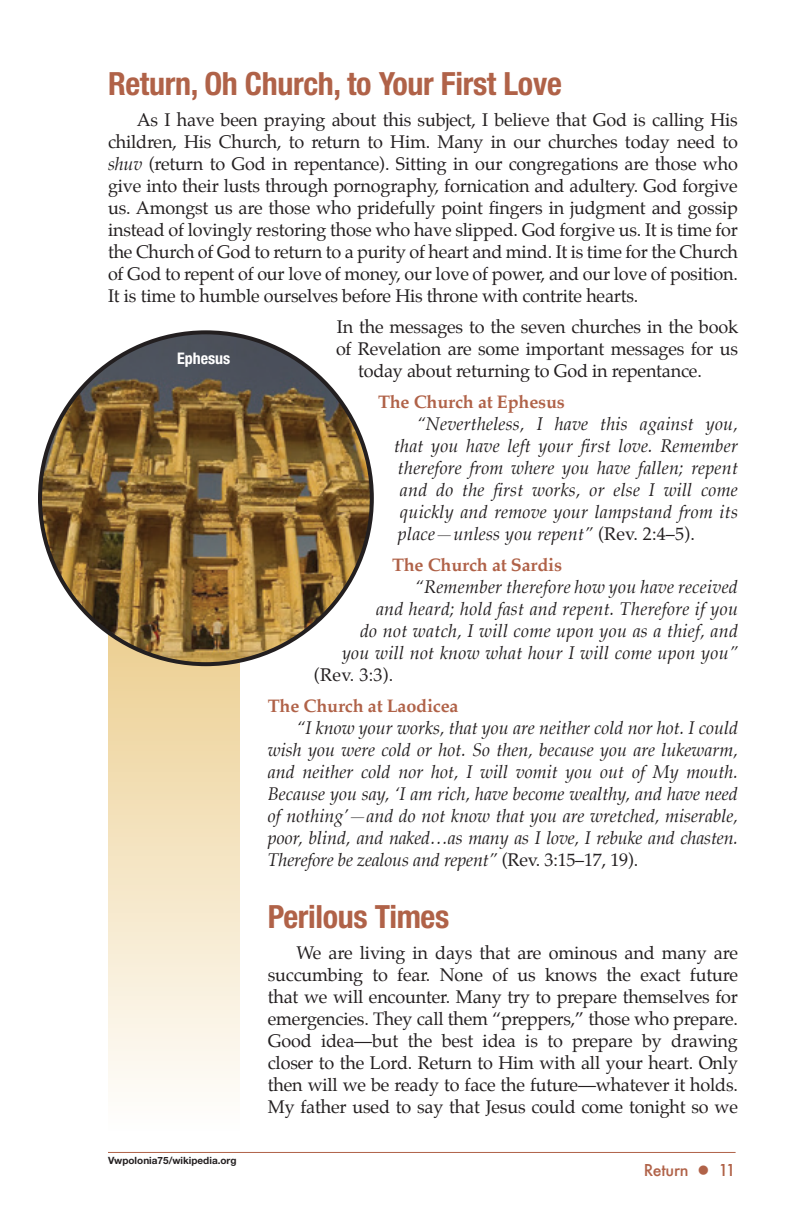
<style>
.page{position:relative;width:792px;height:1224px;background:#fff}
.page>*{position:absolute;margin:0;border:0;box-sizing:border-box;transform-origin:0 0}
.t1{font:700 condensed 32px "Helvetica Neue LT Std";letter-spacing:-.01em;color:#b06248}
.t2{font:18px/22px "Palatino";letter-spacing:-.01em;color:#231f20;text-align:justify}
.t3{font:italic 18px/22px "Palatino";letter-spacing:.01em;color:#231f20;text-align:right}
.t4{font:700 18px "Palatino";letter-spacing:-.01em;color:#b06248}
.t5{font:500 16px "Futura";letter-spacing:-.02em;color:#b06248}
.t6{font:700 condensed 16px "Helvetica Neue LT Std";color:#fff}
.t7{font:700 10px "Helvetica Neue LT Std";color:#231f20}
.s1{font-style:italic}
.s2{font-style:normal}
</style>
<div class="page">
<hr style="left:108px;top:1152px;width:628px;height:1px;background:#b06248">
<div style="left:108px;top:634px;width:131px;height:496px;background:linear-gradient(to bottom,#e0c48b,#fff)"></div>
<img style="left:40px;top:332px;width:332px;height:332px;border-radius:166px">
<h1 class="t1" style="left:108px;top:64px;width:456px">Return, Oh Church, to Your First Love</h1>
<p class="t2" style="left:108px;top:109px;width:632px;text-indent:29px">As I have been praying about this subject, I believe that God is calling His children, His Church, to return to Him. Many in our churches today need to <span class="s1">shuv</span> (return to God in repentance). Sitting in our congregations are those who give into their lusts through pornography, fornication and adultery. God forgive us. Amongst us are those who pridefully point fingers in judgment and gossip instead of lovingly restoring those who have slipped. God forgive us. It is time for the Church of God to return to a purity of heart and mind. It is time for the Church of God to repent of our love of money, our love of power, and our love of position.<br>It is time to humble ourselves before His throne with contrite hearts.</p>
<p class="t2" style="left:337px;top:316px;width:403px">In the messages to the seven churches in the book</p>
<p class="t2" style="left:336px;top:338px;width:404px">of Revelation are some important messages for us</p>
<p class="t2" style="left:358px;top:360px;width:345px">today about returning to God in repentance.</p>
<p class="t4" style="left:378px;top:386px;width:188px">The Church at Ephesus</p>
<p class="t3" style="left:417px;top:413px;width:323px">“Nevertheless, I have this against you,</p>
<p class="t3" style="left:394px;top:435px;width:346px">that you have left your first love. Remember</p>
<p class="t3" style="left:398px;top:457px;width:342px">therefore from where you have fallen; repent</p>
<p class="t3" style="left:400px;top:479px;width:339px">and do the first works, or else I will come</p>
<p class="t3" style="left:400px;top:501px;width:340px">quickly and remove your lampstand from its</p>
<p class="t3" style="left:398px;top:523px;width:299px">place—unless you repent” <span class="s2">(Rev. 2:4–5).</span></p>
<p class="t4" style="left:392px;top:549px;width:172px">The Church at Sardis</p>
<p class="t3" style="left:342px;top:576px;width:398px">“Remember therefore how you have received<br>and heard; hold fast and repent. Therefore if you<br>do not watch, I will come upon you as a thief, and you will not know what hour I will come upon you”</p>
<p class="t2" style="left:314px;top:664px;width:81px">(Rev. 3:3).</p>
<p class="t4" style="left:268px;top:690px;width:192px">The Church at Laodicea</p>
<p class="t3" style="left:268px;top:717px;width:472px;text-align:justify;text-indent:29px">“I know your works, that you are neither cold nor hot. I could wish you were cold or hot. So then, because you are lukewarm, and neither cold nor hot, I will vomit you out of My mouth.<br>Because you say, ‘I am rich, have become wealthy, and have need of nothing’—and do not know that you are wretched, miserable, poor, blind, and naked…as many as I love, I rebuke and chasten.<br>Therefore be zealous and repent” <span class="s2">(Rev. 3:15–17, 19).</span></p>
<h1 class="t1" style="left:268px;top:897px;width:183px">Perilous Times</h1>
<p class="t2" style="left:268px;top:942px;width:472px;text-indent:29px">We are living in days that are ominous and many are succumbing to fear. None of us knows the exact future that we will encounter. Many try to prepare themselves for emergencies. They call them “preppers,” those who prepare.<br>Good idea—but the best idea is to prepare by drawing closer to the Lord. Return to Him with all your heart. Only then will we be ready to face the future—whatever it holds.<br>My father used to say that Jesus could come tonight so we</p>
<p class="t7" style="left:108px;top:1155px;width:130px">Vwpolonia75/wikipedia.org</p>
<p class="t6" style="left:177px;top:349px;width:55px">Ephesus</p>
<p class="t5" style="left:644px;top:1159px;width:93px">Return ● 11</p>
</div>
